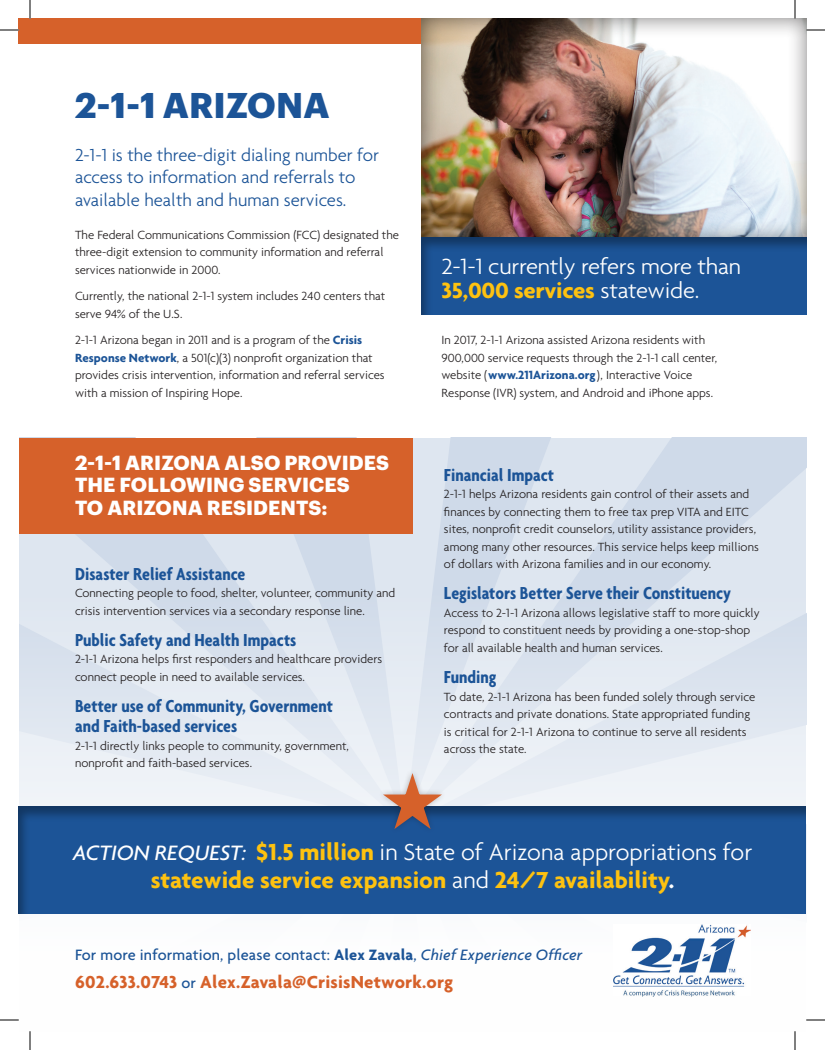
<style>
.page{position:relative;width:825px;height:1050px;background:#fff}
.page>*{position:absolute;margin:0;border:0;box-sizing:border-box;transform-origin:0 0}
.t1{font:700 35px "Graphik";letter-spacing:.005em;color:#1c5497}
.t2{font:700 25px/27.5px "Agenda";color:#fec210;text-align:center}
.t3{font:300 23.75px/23.8px "Agenda";letter-spacing:-.01em;color:#fff;scale:1.04 1}
.t4{font:700 20px/22.5px "Graphik";letter-spacing:.005em;color:#fff}
.t5{font:700 condensed 18.75px/20px "Agenda";color:#1c5497}
.t6{font:300 18.75px/22.5px "Agenda";color:#1c5497}
.t7{font:700 18.75px "Agenda";letter-spacing:.01em;color:#d6612a}
.t8{font:500 16.25px "Agenda";letter-spacing:.01em;color:#1c5497}
.t9{font:300 12.75px/17.5px "Agenda";color:#231f20}
.s1{font-weight:700;color:#1c5497}
.s2{font-weight:700;color:#fec210}
.s3{font-weight:500;font-style:italic;font-size:22.5px;color:#fff}
.s4{font-weight:300;color:#fff}
.s5{color:#fff}
.s6{font-weight:700}
.s7{font-style:italic}
.s8{font-weight:500;font-size:16.25px;color:#1c5497}
</style>
<div class="page">
<div style="left:19px;top:19px;width:787px;height:25px;background:#d6612a"></div>
<svg style="left:20px;top:438px;width:786px;height:549px;fill:#e0e7f1"></svg>
<div style="left:19px;top:438px;width:393px;height:96px;background:#d6612a"></div>
<div style="left:420px;top:19px;width:386px;height:221px;background:#231f20;opacity:.6"></div>
<img style="left:614px;top:924px;width:137px;height:73px">
<div style="left:411px;top:231px;width:395px;height:85px;background:#231f20;opacity:.4"></div>
<div style="left:19px;top:800px;width:787px;height:115px;background:#231f20;opacity:.4"></div>
<div style="left:378px;top:768px;width:69px;height:66px;background:#231f20;opacity:.3"></div>
<svg style="left:383px;top:773px;width:59px;height:56px;background:#a79091"></svg>
<svg style="left:0;top:29px;width:19px;height:2px"></svg>
<svg style="left:806px;top:29px;width:19px;height:2px"></svg>
<svg style="left:0;top:1019px;width:19px;height:2px"></svg>
<svg style="left:806px;top:1019px;width:19px;height:2px"></svg>
<svg style="left:29px;top:0;width:2px;height:19px"></svg>
<svg style="left:29px;top:1031px;width:2px;height:19px"></svg>
<svg style="left:794px;top:0;width:2px;height:19px"></svg>
<svg style="left:794px;top:1031px;width:2px;height:19px"></svg>
<h1 class="t1" style="left:75px;top:78px;width:256px">2-1-1 ARIZONA</h1>
<h3 class="t6" style="left:75px;top:143px;width:306px">2-1-1 is the three-digit dialing number for access to information and referrals to available health and human services.</h3>
<p class="t9" style="left:75px;top:226px;width:326px">The Federal Communications Commission (FCC) designated the three-digit extension to community information and referral services nationwide in 2000.</p>
<p class="t9" style="left:75px;top:287px;width:312px">Currently, the national 2-1-1 system includes 240 centers that serve 94% of the U.S.</p>
<p class="t9" style="left:75px;top:331px;width:311px">2-1-1 Arizona began in 2011 and is a program of the <span class="s1">Crisis Response Network</span>, a 501(c)(3) nonprofit organization that provides crisis intervention, information and referral services with a mission of Inspiring Hope.</p>
<h3 class="t4" style="left:75px;top:450px;width:316px">2-1-1 ARIZONA ALSO PROVIDES<br>THE FOLLOWING SERVICES<br>TO ARIZONA RESIDENTS:</h3>
<h3 class="t5" style="left:75px;top:563px;width:172px">Disaster Relief Assistance</h3>
<p class="t9" style="left:75px;top:584px;width:322px">Connecting people to food, shelter, volunteer, community and crisis intervention services via a secondary response line.</p>
<h3 class="t5" style="left:75px;top:629px;width:223px">Public Safety and Health Impacts</h3>
<p class="t9" style="left:75px;top:650px;width:309px">2-1-1 Arizona helps first responders and healthcare providers connect people in need to available services.</p>
<h3 class="t5" style="left:75px;top:696px;width:259px">Better use of Community, Government and Faith-based services</h3>
<p class="t9" style="left:75px;top:737px;width:275px">2-1-1 directly links people to community, government, nonprofit and faith-based services.</p>
<h3 class="t3" style="left:441px;top:254px;width:290px">2-1-1 currently refers more than<br><span class="s2">35,000 services</span> statewide.</h3>
<p class="t9" style="left:441px;top:331px;width:277px">In 2017, 2-1-1 Arizona assisted Arizona residents with 900,000 service requests through the 2-1-1 call center, website (<span class="s1">www.211Arizona.org</span>), Interactive Voice Response (IVR) system, and Android and iPhone apps.</p>
<h3 class="t5" style="left:444px;top:464px;width:112px">Financial Impact</h3>
<p class="t9" style="left:444px;top:485px;width:316px">2-1-1 helps Arizona residents gain control of their assets and finances by connecting them to free tax prep VITA and EITC sites, nonprofit credit counselors, utility assistance providers, among many other resources. This service helps keep millions of dollars with Arizona families and in our economy.</p>
<h3 class="t5" style="left:444px;top:583px;width:289px">Legislators Better Serve their Constituency</h3>
<p class="t9" style="left:444px;top:604px;width:317px">Access to 2-1-1 Arizona allows legislative staff to more quickly respond to constituent needs by providing a one-stop-shop for all available health and human services.</p>
<h3 class="t5" style="left:444px;top:667px;width:54px">Funding</h3>
<p class="t9" style="left:444px;top:687px;width:313px">To date, 2-1-1 Arizona has been funded solely through service contracts and private donations. State appropriated funding is critical for 2-1-1 Arizona to continue to serve all residents across the state.</p>
<h2 class="t2" style="left:73px;top:838px;width:681px"><span class="s3">ACTION REQUEST:</span> $1.5 million <span class="s4">in State of Arizona appropriations for </span>statewide service expansion <span class="s4">and</span> 24/7 availability<span class="s5">.</span></h2>
<p class="t8" style="left:75px;top:945px;width:509px">For more information, please contact: <span class="s6">Alex Zavala</span>, <span class="s7">Chief Experience Officer</span></p>
<h3 class="t7" style="left:75px;top:970px;width:380px">602.633.0743 <span class="s8">or</span> Alex.Zavala@CrisisNetwork.org</h3>
</div>
